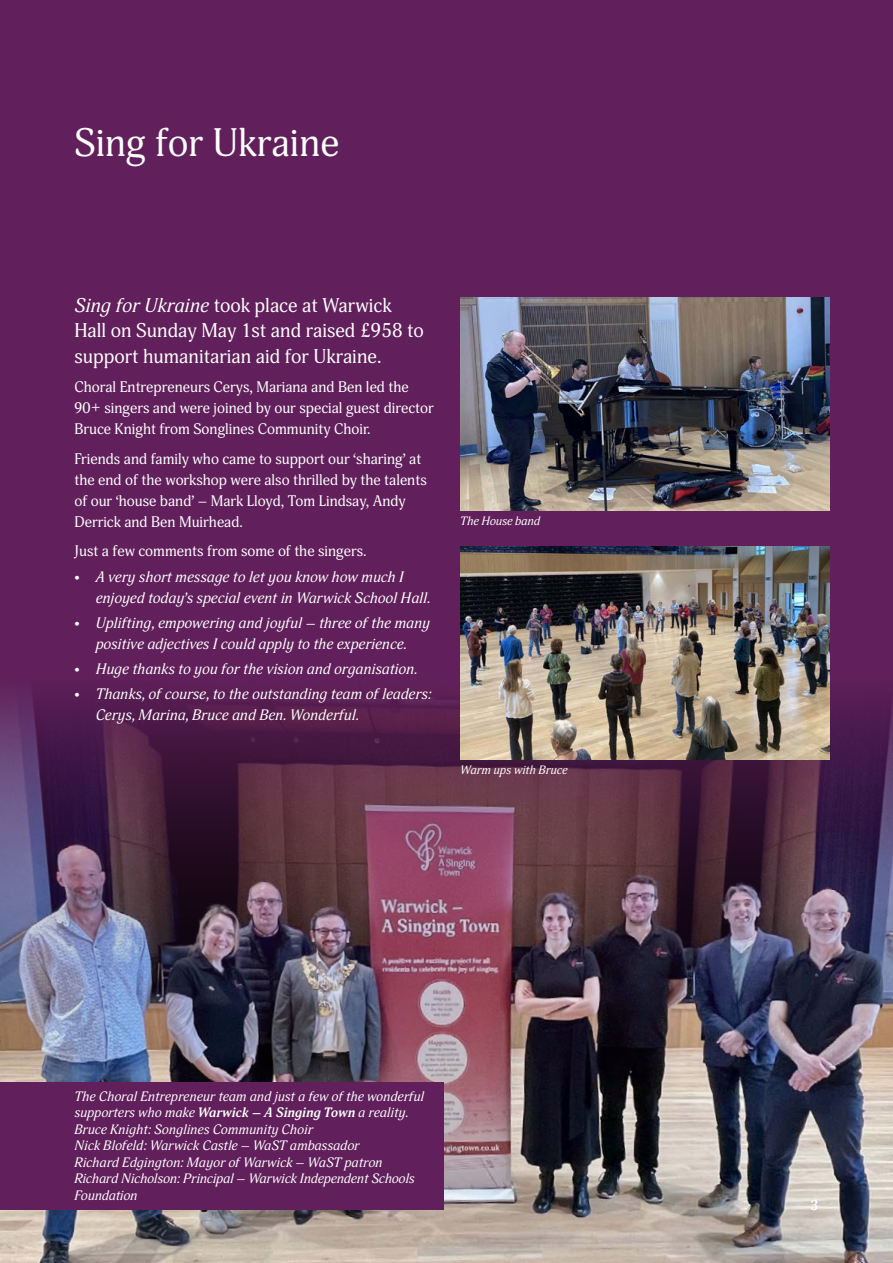
<style>
.page{position:relative;width:893px;height:1263px;background:#61205b}
.page>*{position:absolute;margin:0;border:0;box-sizing:border-box;transform-origin:0 0}
.t1{font:39px "Adonis";color:#fff}
.t2{font:19.5px/25.5px "Adonis";color:#fff}
.t3{font:15px/21px "Adonis";color:#fff}
.t4{font:italic 15px/21px "Adonis";color:#fff}
.t5{font:700 14.25px "Adonis";color:#fff}
.t6{font:italic 13.5px/16.5px "Adonis";color:#fff}
.t7{font:italic 12px "Adonis";color:#fff}
.s1{font-style:italic}
.s2{font-weight:700}
</style>
<div class="page">
<img style="left:0;top:680px;width:893px;height:583px">
<div style="left:0;top:1082px;width:443px;height:128px;background:#61205b"></div>
<img style="left:460px;top:546px;width:369px;height:213px">
<img style="left:460px;top:298px;width:369px;height:212px">
<h1 class="t1" style="left:74px;top:120px;width:266px">Sing for Ukraine</h1>
<h2 class="t2" style="left:74px;top:293px;width:351px"><span class="s1">Sing for Ukraine</span> took place at Warwick<br>Hall on Sunday May 1st and raised £958 to support humanitarian aid for Ukraine.</h2>
<p class="t3" style="left:74px;top:377px;width:361px">Choral Entrepreneurs Cerys, Mariana and Ben led the<br>90+ singers and were joined by our special guest director<br>Bruce Knight from Songlines Community Choir.</p>
<p class="t3" style="left:74px;top:449px;width:354px">Friends and family who came to support our ‘sharing’ at the end of the workshop were also thrilled by the talents of our ‘house band’ – Mark Lloyd, Tom Lindsay, Andy Derrick and Ben Muirhead.</p>
<p class="t3" style="left:74px;top:541px;width:294px">Just a few comments from some of the singers.</p>
<p class="t4" style="left:96px;top:566px;width:336px;text-indent:-21px">• A very short message to let you know how much I enjoyed today’s special event in Warwick School Hall.</p>
<p class="t4" style="left:74px;top:613px;width:357px;text-align:center">• Uplifting, empowering and joyful – three of the many positive adjectives I could apply to the experience.</p>
<p class="t4" style="left:74px;top:659px;width:345px">• Huge thanks to you for the vision and organisation.</p>
<p class="t4" style="left:96px;top:684px;width:337px;text-indent:-21px">• Thanks, of course, to the outstanding team of leaders:<br>Cerys, Marina, Bruce and Ben. Wonderful.</p>
<p class="t7" style="left:460px;top:514px;width:81px">The House band</p>
<p class="t7" style="left:460px;top:763px;width:109px">Warm ups with Bruce</p>
<p class="t6" style="left:74px;top:1088px;width:351px">The Choral Entrepreneur team and just a few of the wonderful supporters who make <span class="s2">Warwick – A Singing Town</span> a reality.<br>Bruce Knight: Songlines Community Choir<br>Nick Blofeld: Warwick Castle – WaST ambassador<br>Richard Edgington: Mayor of Warwick – WaST patron Richard Nicholson: Principal – Warwick Independent Schools Foundation</p>
<p class="t5" style="left:810px;top:1197px;width:10px">3</p>
</div>
